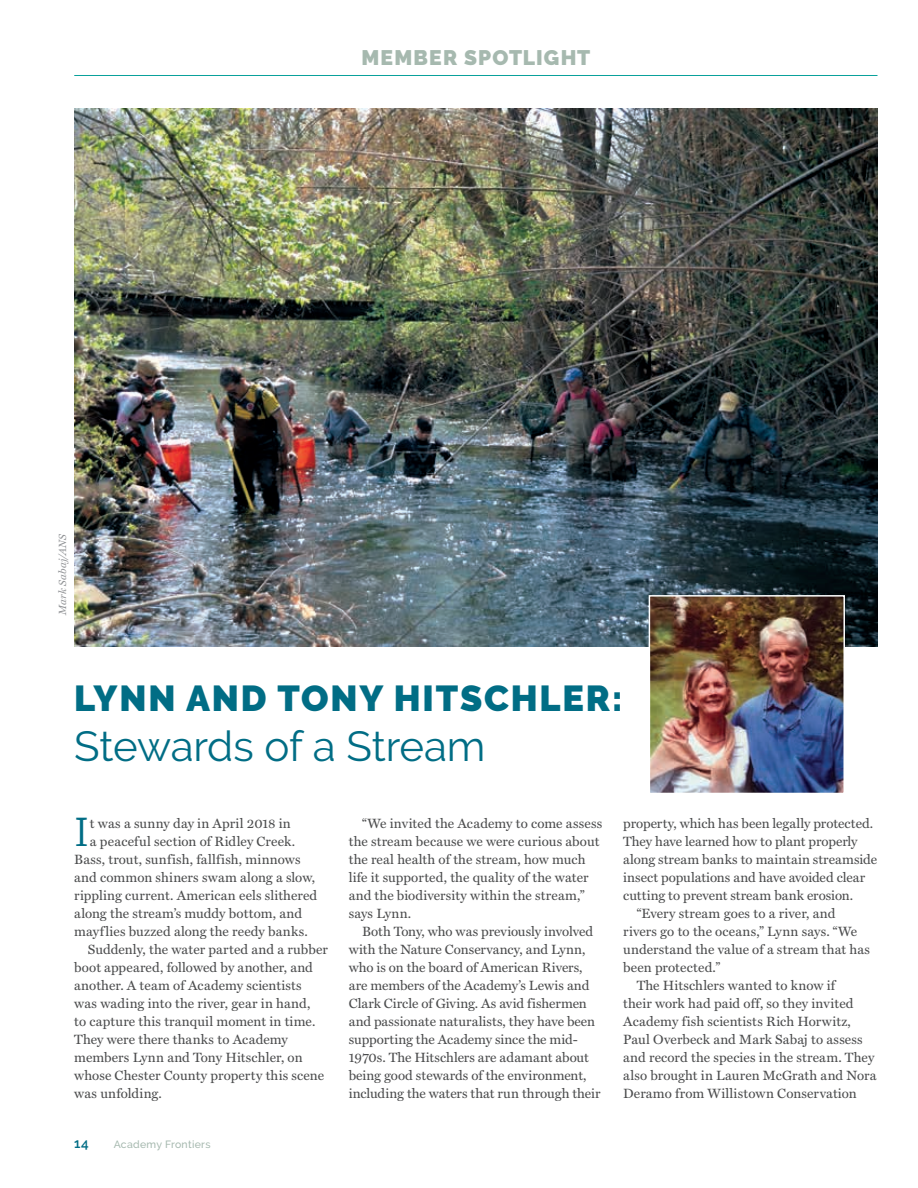
<style>
.page{position:relative;width:918px;height:1188px;background:#fff}
.page>*{position:absolute;margin:0;border:0;box-sizing:border-box;transform-origin:0 0}
.t1{font:42px "Raleway";letter-spacing:-.005em;color:#016d85}
.t2{font:300 37.65px "Merriweather";color:#016d85}
.t3{font:900 36px "Raleway";letter-spacing:.05em;color:#016d85}
.t4{font:900 21px "Raleway";letter-spacing:.055em;color:#a6b9af}
.t5{font:13.5px/18px "Miller Text Roman";letter-spacing:.005em;color:#4b4c4d}
.t6{font:600 13.5px "Raleway";color:#016d85}
.t7{font:500 10.5px "Raleway";letter-spacing:.025em;color:#a6b9af}
.t8{font:italic 10.5px "Miller Text";letter-spacing:.02em;color:#919396}
</style>
<div class="page">
<img style="left:74px;top:108px;width:804px;height:539px">
<hr style="left:74px;top:75px;width:804px;height:1px;background:#0aa19b">
<img style="left:648px;top:594px;width:198px;height:199px">
<p class="t8" style="left:56px;top:615px;width:83px;rotate:-90deg">Mark Sabaj/ANS</p>
<h3 class="t4" style="left:361px;top:46px;width:230px">MEMBER SPOTLIGHT</h3>
<h3 class="t3" style="left:74px;top:677px;width:550px">LYNN AND TONY HITSCHLER:</h3>
<h1 class="t1" style="left:74px;top:722px;width:413px">Stewards of a Stream</h1>
<h2 class="t2" style="left:74px;top:807px;width:16px">I</h2>
<p class="t5" style="left:90px;top:814px;width:202px">t was a sunny day in April 2018 in</p>
<p class="t5" style="left:90px;top:832px;width:207px">a peaceful section of Ridley Creek.</p>
<p class="t5" style="left:74px;top:850px;width:228px">Bass, trout, sunfish, fallfish, minnows</p>
<p class="t5" style="left:74px;top:868px;width:242px">and common shiners swam along a slow,</p>
<p class="t5" style="left:74px;top:886px;width:245px">rippling current. American eels slithered</p>
<p class="t5" style="left:74px;top:904px;width:229px">along the stream’s muddy bottom, and</p>
<p class="t5" style="left:74px;top:922px;width:235px">mayflies buzzed along the reedy banks.</p>
<p class="t5" style="left:88px;top:940px;width:242px">Suddenly, the water parted and a rubber</p>
<p class="t5" style="left:74px;top:958px;width:240px">boot appeared, followed by another, and</p>
<p class="t5" style="left:74px;top:976px;width:229px">another. A team of Academy scientists</p>
<p class="t5" style="left:74px;top:994px;width:238px">was wading into the river, gear in hand,</p>
<p class="t5" style="left:74px;top:1012px;width:243px">to capture this tranquil moment in time.</p>
<p class="t5" style="left:74px;top:1030px;width:215px">They were there thanks to Academy</p>
<p class="t5" style="left:74px;top:1048px;width:230px">members Lynn and Tony Hitschler, on</p>
<p class="t5" style="left:74px;top:1066px;width:251px">whose Chester County property this scene</p>
<p class="t5" style="left:74px;top:1084px;width:89px">was unfolding.</p>
<p class="t6" style="left:74px;top:1135px;width:16px">14</p>
<p class="t7" style="left:114px;top:1138px;width:98px">Academy Frontiers</p>
<p class="t5" style="left:349px;top:814px;width:255px;text-indent:14px">“We invited the Academy to come assess the stream because we were curious about the real health of the stream, how much life it supported, the quality of the water and the biodiversity within the stream,” says Lynn.</p>
<p class="t5" style="left:349px;top:922px;width:253px;text-indent:14px">Both Tony, who was previously involved with the Nature Conservancy, and Lynn, who is on the board of American Rivers, are members of the Academy’s Lewis and Clark Circle of Giving. As avid fishermen and passionate naturalists, they have been supporting the Academy since the mid-1970s. The Hitschlers are adamant about being good stewards of the environment, including the waters that run through their</p>
<p class="t5" style="left:623px;top:814px;width:252px">property, which has been legally protected.</p>
<p class="t5" style="left:623px;top:832px;width:236px">They have learned how to plant properly</p>
<p class="t5" style="left:623px;top:850px;width:255px">along stream banks to maintain streamside</p>
<p class="t5" style="left:623px;top:868px;width:243px">insect populations and have avoided clear</p>
<p class="t5" style="left:623px;top:886px;width:231px">cutting to prevent stream bank erosion.</p>
<p class="t5" style="left:637px;top:904px;width:200px">“Every stream goes to a river, and</p>
<p class="t5" style="left:623px;top:922px;width:235px">rivers go to the oceans,” Lynn says. “We</p>
<p class="t5" style="left:623px;top:940px;width:248px">understand the value of a stream that has</p>
<p class="t5" style="left:623px;top:958px;width:98px">been protected.”</p>
<p class="t5" style="left:637px;top:976px;width:200px">The Hitschlers wanted to know if</p>
<p class="t5" style="left:623px;top:994px;width:232px">their work had paid off, so they invited</p>
<p class="t5" style="left:623px;top:1012px;width:229px">Academy fish scientists Rich Horwitz,</p>
<p class="t5" style="left:623px;top:1030px;width:241px">Paul Overbeck and Mark Sabaj to assess</p>
<p class="t5" style="left:623px;top:1048px;width:253px">and record the species in the stream. They</p>
<p class="t5" style="left:623px;top:1066px;width:255px">also brought in Lauren McGrath and Nora</p>
<p class="t5" style="left:623px;top:1084px;width:235px">Deramo from Willistown Conservation</p>
</div>
